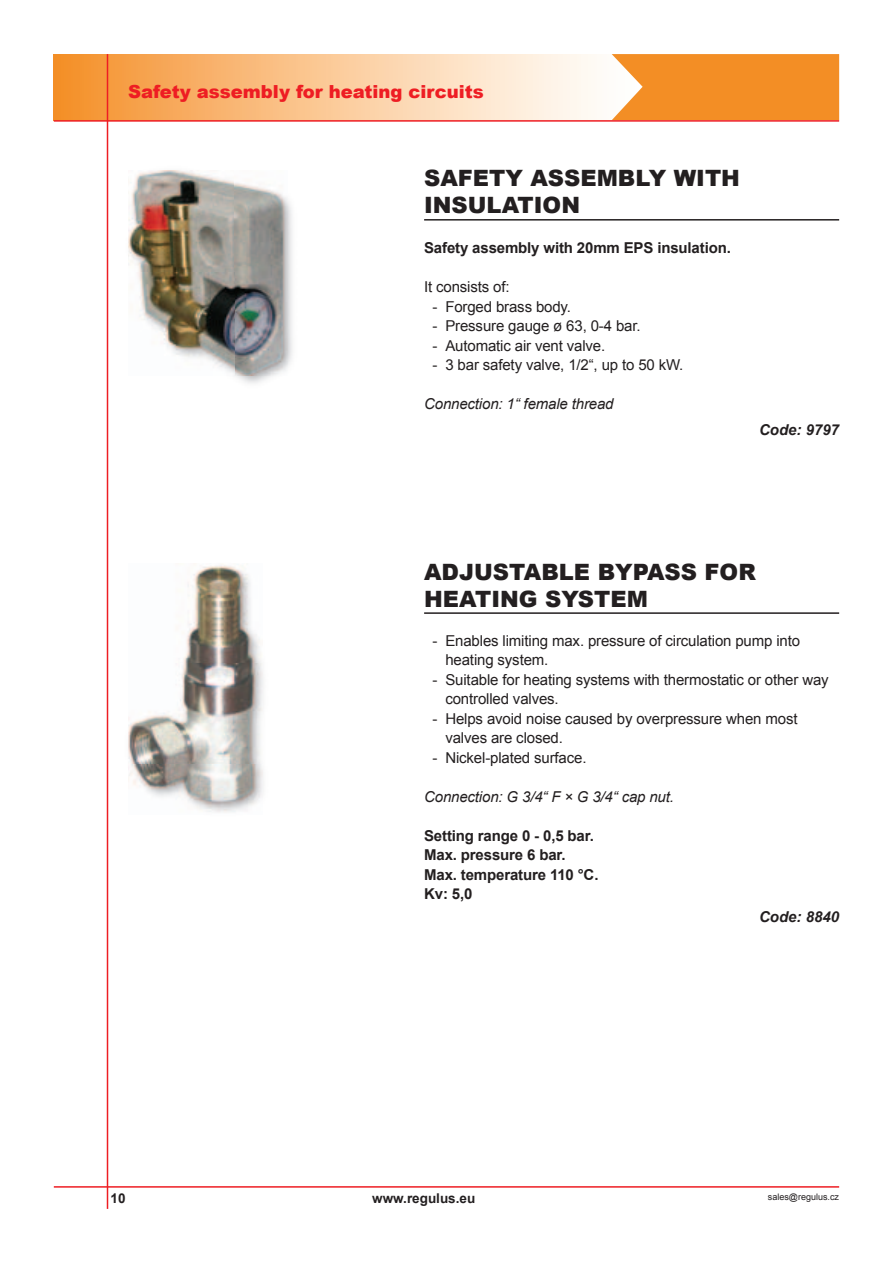
<style>
.page{position:relative;width:893px;height:1263px;background:#fff}
.page>*{position:absolute;margin:0;border:0;box-sizing:border-box;transform-origin:0 0}
.t1{font:900 22.5px/27px "Arial";color:#231f20}
.t2{font:900 18px "Arial";color:#ee1d23}
.t3{font:15px/19.5px "Arial";letter-spacing:-.01em;color:#231f20}
.t4{font:700 15px/19.5px "Arial";letter-spacing:-.01em;color:#231f20}
.t5{font:italic 15px "Arial";letter-spacing:-.01em;color:#231f20}
.t6{font:italic 700 15px "Arial";color:#231f20}
.t7{font:700 13.5px "Arial";color:#231f20}
.t8{font:9px "Arial";color:#231f20}
</style>
<div class="page">
<hr style="left:54px;top:1186px;width:785px;height:2px;background:#ee1d23">
<div style="left:54px;top:54px;width:591px;height:66px;background:linear-gradient(to right,#f5912c,#fff)"></div>
<svg style="left:611px;top:54px;width:228px;height:66px;background:#f39635"></svg>
<hr style="left:107px;top:54px;width:1px;height:1155px;background:#ee1d23">
<hr style="left:54px;top:120px;width:785px;height:2px;background:#ee1d23">
<hr style="left:424px;top:219px;width:415px;height:2px;background:#231f20">
<hr style="left:424px;top:612px;width:415px;height:2px;background:#231f20">
<img style="left:128px;top:170px;width:160px;height:205px">
<img style="left:128px;top:564px;width:134px;height:248px">
<p class="t2" style="left:128px;top:78px;width:357px">Safety assembly for heating circuits</p>
<h1 class="t1" style="left:424px;top:164px;width:317px">SAFETY ASSEMBLY WITH<br>INSULATION</h1>
<p class="t4" style="left:424px;top:238px;width:308px">Safety assembly with 20mm EPS insulation.</p>
<p class="t3" style="left:424px;top:277px;width:87px">It consists of:</p>
<p class="t3" style="left:432px;top:297px;width:140px">- Forged brass body.</p>
<p class="t3" style="left:432px;top:316px;width:209px">- Pressure gauge ø 63, 0-4 bar.</p>
<p class="t3" style="left:432px;top:336px;width:174px">- Automatic air vent valve.</p>
<p class="t3" style="left:432px;top:355px;width:252px">- 3 bar safety valve, 1/2“, up to 50 kW.</p>
<p class="t5" style="left:424px;top:396px;width:191px">Connection: 1“ female thread</p>
<p class="t6" style="left:759px;top:421px;width:82px">Code: 9797</p>
<h1 class="t1" style="left:424px;top:557px;width:333px">ADJUSTABLE BYPASS FOR<br>HEATING SYSTEM</h1>
<p class="t3" style="left:445px;top:631px;width:356px;text-indent:-13px">- Enables limiting max. pressure of circulation pump into heating system.</p>
<p class="t3" style="left:445px;top:670px;width:385px;text-indent:-13px">- Suitable for heating systems with thermostatic or other way controlled valves.</p>
<p class="t3" style="left:445px;top:709px;width:353px;text-indent:-13px">- Helps avoid noise caused by overpressure when most valves are closed.</p>
<p class="t3" style="left:432px;top:748px;width:155px">- Nickel-plated surface.</p>
<p class="t5" style="left:424px;top:788px;width:251px">Connection: G 3/4“ F × G 3/4“ cap nut.</p>
<p class="t4" style="left:424px;top:826px;width:176px">Setting range 0 - 0,5 bar.<br>Max. pressure 6 bar.<br>Max. temperature 110 °C.<br>Kv: 5,0</p>
<p class="t6" style="left:759px;top:909px;width:82px">Code: 8840</p>
<p class="t7" style="left:110px;top:1191px;width:17px">10</p>
<p class="t7" style="left:372px;top:1191px;width:105px">www.regulus.eu</p>
<p class="t8" style="left:768px;top:1191px;width:73px">sales@regulus.cz</p>
</div>
